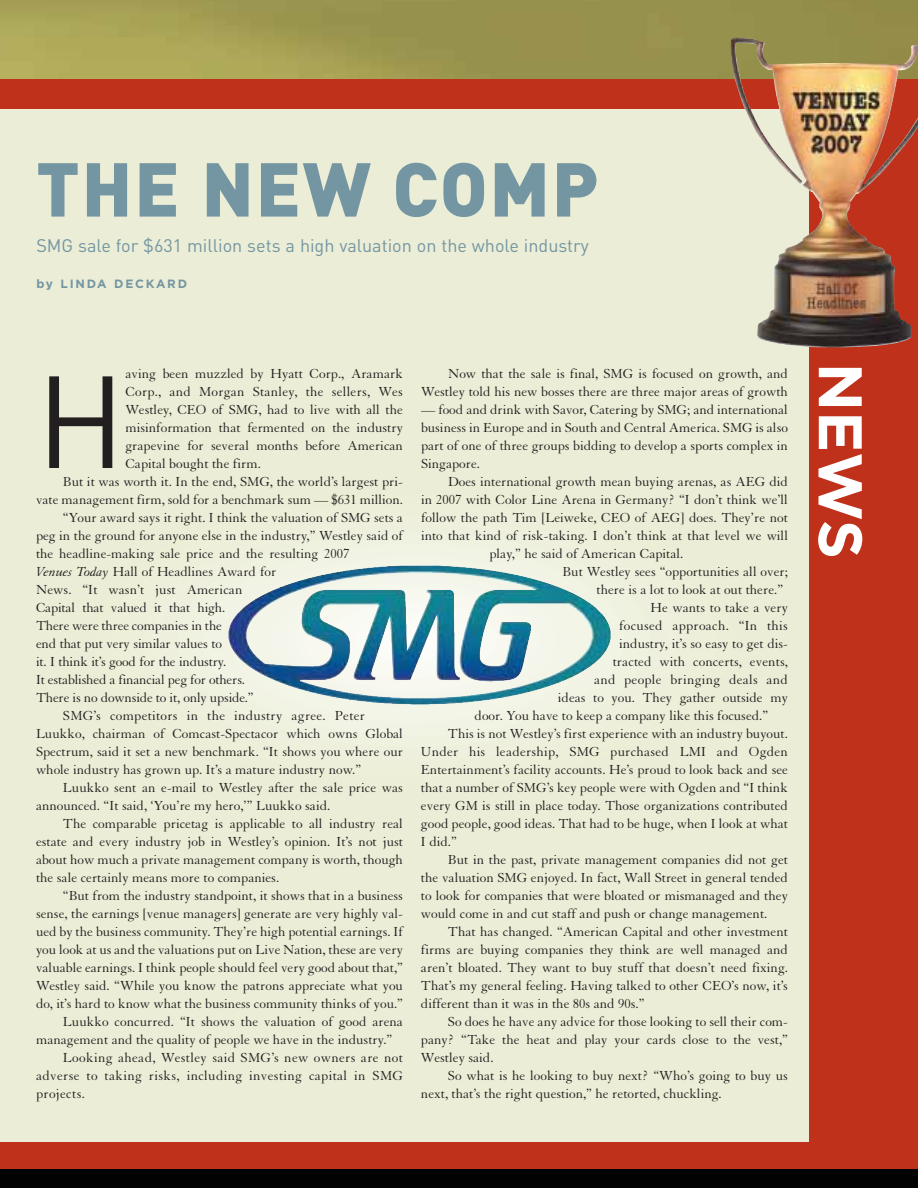
<style>
.page{position:relative;width:918px;height:1188px;background:#fff}
.page>*{position:absolute;margin:0;border:0;box-sizing:border-box;transform-origin:0 0}
.t1{font:128.7px "DIN";color:#231f20}
.t2{font:900 75px "DIN";letter-spacing:.02em;color:#7496a2}
.t3{font:700 61.35px "Gotham";color:#fff}
.t4{font:18px "DIN";color:#7496a2}
.t5{font:14.25px/18px "Granjon";color:#231f20;text-align:right}
.t6{font:14.25px "Granjon";letter-spacing:.02em;color:#231f20}
.t7{font:700 12px "Gotham";letter-spacing:.145em;color:#7496a2}
.s1{font-style:italic}
</style>
<div class="page">
<img style="left:0;top:0;width:918px;height:1188px">
<div style="left:0;top:79px;width:918px;height:1090px;background:#bf311a"></div>
<div style="left:0;top:109px;width:808px;height:1033px;background:#ebedd6"></div>
<img style="left:730px;top:37px;width:188px;height:311px">
<div style="left:152px;top:520px;width:523px;height:239px;background:#eff0dd;border-radius:50%"></div>
<div style="left:194px;top:540px;width:439px;height:200px;background:#f0f2e1;border-radius:50%"></div>
<svg style="left:228px;top:555px;width:371px;height:169px"></svg>
<svg style="left:237px;top:559px;width:354px;height:161px"></svg>
<svg style="left:245px;top:563px;width:337px;height:154px"></svg>
<svg style="left:253px;top:567px;width:321px;height:146px"></svg>
<svg style="left:262px;top:571px;width:303px;height:138px"></svg>
<svg style="left:270px;top:574px;width:287px;height:131px"></svg>
<svg style="left:279px;top:578px;width:270px;height:123px;fill:#f5f6eb"></svg>
<svg style="left:287px;top:582px;width:253px;height:115px;fill:#f5f6ec"></svg>
<svg style="left:296px;top:586px;width:236px;height:108px;fill:#f6f8ee"></svg>
<svg style="left:304px;top:590px;width:219px;height:100px"></svg>
<svg style="left:312px;top:594px;width:203px;height:92px"></svg>
<svg style="left:321px;top:597px;width:185px;height:85px"></svg>
<svg style="left:329px;top:601px;width:169px;height:77px"></svg>
<svg style="left:338px;top:605px;width:152px;height:69px"></svg>
<svg style="left:346px;top:609px;width:135px;height:61px"></svg>
<svg style="left:355px;top:613px;width:118px;height:54px"></svg>
<svg style="left:363px;top:617px;width:101px;height:46px"></svg>
<svg style="left:371px;top:620px;width:85px;height:39px"></svg>
<svg style="left:380px;top:624px;width:67px;height:31px"></svg>
<svg style="left:388px;top:628px;width:51px;height:23px"></svg>
<div style="left:397px;top:632px;width:34px;height:15px;background:#0d6c8d;border-radius:50%"></div>
<img style="left:399px;top:565px;width:212px;height:122px">
<h2 class="t2" style="left:36px;top:163px;width:564px">THE NEW COMP</h2>
<p class="t4" style="left:36px;top:239px;width:554px">SMG sale for $631 million sets a high valuation on the whole industry</p>
<p class="t7" style="left:36px;top:279px;width:152px">by LINDA DECKARD</p>
<p class="t5" style="left:125px;top:366px;width:279px">aving been muzzled by Hyatt Corp., Aramark</p>
<p class="t5" style="left:125px;top:384px;width:279px">Corp., and Morgan Stanley, the sellers, Wes</p>
<p class="t5" style="left:125px;top:402px;width:279px">Westley, CEO of SMG, had to live with all the</p>
<p class="t5" style="left:125px;top:420px;width:279px">misinformation that fermented on the industry</p>
<p class="t5" style="left:125px;top:438px;width:279px">grapevine for several months before American</p>
<p class="t5" style="left:125px;top:456px;width:137px">Capital bought the firm.</p>
<p class="t5" style="left:63px;top:474px;width:342px">But it was worth it. In the end, SMG, the world’s largest pri-</p>
<p class="t5" style="left:36px;top:492px;width:369px">vate management firm, sold for a benchmark sum — $631 million.</p>
<p class="t5" style="left:63px;top:510px;width:342px">“Your award says it right. I think the valuation of SMG sets a</p>
<p class="t5" style="left:36px;top:528px;width:369px">peg in the ground for anyone else in the industry,” Westley said of</p>
<p class="t5" style="left:36px;top:546px;width:315px">the headline-making sale price and the resulting 2007</p>
<p class="t5" style="left:36px;top:564px;width:242px"><span class="s1">Venues Today</span> Hall of Headlines Award for</p>
<p class="t5" style="left:36px;top:582px;width:208px">News. “It wasn’t just American</p>
<p class="t5" style="left:36px;top:600px;width:191px">Capital that valued it that high.</p>
<p class="t5" style="left:36px;top:618px;width:188px">There were three companies in the</p>
<p class="t5" style="left:36px;top:636px;width:187px">end that put very similar values to</p>
<p class="t5" style="left:36px;top:654px;width:192px">it. I think it’s good for the industry.</p>
<p class="t5" style="left:36px;top:672px;width:211px">It established a financial peg for others.</p>
<p class="t5" style="left:36px;top:690px;width:219px">There is no downside to it, only upside.”</p>
<p class="t6" style="left:63px;top:710px;width:304px">SMG’s competitors in the industry agree. Peter</p>
<p class="t5" style="left:36px;top:726px;width:369px">Luukko, chairman of Comcast-Spectacor which owns Global</p>
<p class="t5" style="left:36px;top:744px;width:369px">Spectrum, said it set a new benchmark. “It shows you where our</p>
<p class="t5" style="left:36px;top:762px;width:327px">whole industry has grown up. It’s a mature industry now.”</p>
<p class="t5" style="left:63px;top:780px;width:342px">Luukko sent an e-mail to Westley after the sale price was</p>
<p class="t5" style="left:36px;top:798px;width:296px">announced. “It said, ‘You’re my hero,’” Luukko said.</p>
<p class="t5" style="left:63px;top:816px;width:342px">The comparable pricetag is applicable to all industry real</p>
<p class="t5" style="left:36px;top:834px;width:369px">estate and every industry job in Westley’s opinion. It’s not just</p>
<p class="t5" style="left:36px;top:852px;width:369px">about how much a private management company is worth, though</p>
<p class="t5" style="left:36px;top:870px;width:245px">the sale certainly means more to companies.</p>
<p class="t5" style="left:63px;top:888px;width:342px">“But from the industry standpoint, it shows that in a business</p>
<p class="t5" style="left:36px;top:906px;width:369px">sense, the earnings [venue managers] generate are very highly val-</p>
<p class="t5" style="left:36px;top:924px;width:369px">ued by the business community. They’re high potential earnings. If</p>
<p class="t5" style="left:36px;top:942px;width:369px">you look at us and the valuations put on Live Nation, these are very</p>
<p class="t5" style="left:36px;top:960px;width:369px">valuable earnings. I think people should feel very good about that,”</p>
<p class="t5" style="left:36px;top:978px;width:369px">Westley said. “While you know the patrons appreciate what you</p>
<p class="t5" style="left:36px;top:996px;width:369px">do, it’s hard to know what the business community thinks of you.”</p>
<p class="t5" style="left:63px;top:1014px;width:342px">Luukko concurred. “It shows the valuation of good arena</p>
<p class="t5" style="left:36px;top:1032px;width:358px">management and the quality of people we have in the industry.”</p>
<p class="t6" style="left:63px;top:1052px;width:342px">Looking ahead, Westley said SMG’s new owners are not</p>
<p class="t6" style="left:36px;top:1070px;width:369px">adverse to taking risks, including investing capital in SMG</p>
<p class="t6" style="left:36px;top:1088px;width:50px">projects.</p>
<h1 class="t1" style="left:36px;top:376px;width:91px">H</h1>
<p class="t5" style="left:421px;top:366px;width:369px">Now that the sale is final, SMG is focused on growth, and<br>Westley told his new bosses there are three major areas of growth</p>
<p class="t5" style="left:421px;top:402px;width:369px;text-align:justify">— food and drink with Savor, Catering by SMG; and international business in Europe and in South and Central America. SMG is also part of one of three groups bidding to develop a sports complex in Singapore.</p>
<p class="t5" style="left:448px;top:474px;width:342px">Does international growth mean buying arenas, as AEG did</p>
<p class="t5" style="left:421px;top:492px;width:369px">in 2007 with Color Line Arena in Germany? “I don’t think we’ll</p>
<p class="t5" style="left:421px;top:510px;width:369px">follow the path Tim [Leiweke, CEO of AEG] does. They’re not</p>
<p class="t5" style="left:421px;top:528px;width:369px">into that kind of risk-taking. I don’t think at that level we will</p>
<p class="t5" style="left:489px;top:546px;width:195px">play,” he said of American Capital.</p>
<p class="t5" style="left:563px;top:564px;width:227px">But Westley sees “opportunities all over;</p>
<p class="t5" style="left:597px;top:582px;width:188px">there is a lot to look at out there.”</p>
<p class="t5" style="left:651px;top:600px;width:139px">He wants to take a very</p>
<p class="t6" style="left:619px;top:620px;width:170px">focused approach. “In this</p>
<p class="t5" style="left:619px;top:636px;width:170px">industry, it’s so easy to get dis-</p>
<p class="t5" style="left:613px;top:654px;width:177px">tracted with concerts, events,</p>
<p class="t6" style="left:594px;top:674px;width:195px">and people bringing deals and</p>
<p class="t5" style="left:558px;top:690px;width:232px">ideas to you. They gather outside my</p>
<p class="t5" style="left:475px;top:708px;width:295px">door. You have to keep a company like this focused.”</p>
<p class="t5" style="left:448px;top:726px;width:342px">This is not Westley’s first experience with an industry buyout.</p>
<p class="t6" style="left:421px;top:746px;width:368px">Under his leadership, SMG purchased LMI and Ogden</p>
<p class="t5" style="left:421px;top:762px;width:369px">Entertainment’s facility accounts. He’s proud to look back and see</p>
<p class="t5" style="left:421px;top:780px;width:369px">that a number of SMG’s key people were with Ogden and “I think</p>
<p class="t5" style="left:421px;top:798px;width:369px">every GM is still in place today. Those organizations contributed</p>
<p class="t5" style="left:421px;top:816px;width:369px">good people, good ideas. That had to be huge, when I look at what</p>
<p class="t5" style="left:421px;top:834px;width:37px">I did.”</p>
<p class="t5" style="left:448px;top:852px;width:342px">But in the past, private management companies did not get</p>
<p class="t5" style="left:421px;top:870px;width:369px">the valuation SMG enjoyed. In fact, Wall Street in general tended</p>
<p class="t5" style="left:421px;top:888px;width:369px">to look for companies that were bloated or mismanaged and they</p>
<p class="t5" style="left:421px;top:906px;width:348px">would come in and cut staff and push or change management.</p>
<p class="t5" style="left:448px;top:924px;width:342px">That has changed. “American Capital and other investment</p>
<p class="t5" style="left:421px;top:942px;width:369px">firms are buying companies they think are well managed and</p>
<p class="t5" style="left:421px;top:960px;width:369px">aren’t bloated. They want to buy stuff that doesn’t need fixing.</p>
<p class="t5" style="left:421px;top:978px;width:369px">That’s my general feeling. Having talked to other CEO’s now, it’s</p>
<p class="t5" style="left:421px;top:996px;width:225px">different than it was in the 80s and 90s.”</p>
<p class="t5" style="left:448px;top:1014px;width:342px">So does he have any advice for those looking to sell their com-</p>
<p class="t5" style="left:421px;top:1032px;width:369px">pany? “Take the heat and play your cards close to the vest,”</p>
<p class="t5" style="left:421px;top:1050px;width:74px">Westley said.</p>
<p class="t5" style="left:448px;top:1068px;width:342px">So what is he looking to buy next? “Who’s going to buy us</p>
<p class="t5" style="left:421px;top:1086px;width:302px">next, that’s the right question,” he retorted, chuckling.</p>
<h3 class="t3" style="left:864px;top:363px;width:198px;rotate:90deg">NEWS</h3>
</div>
